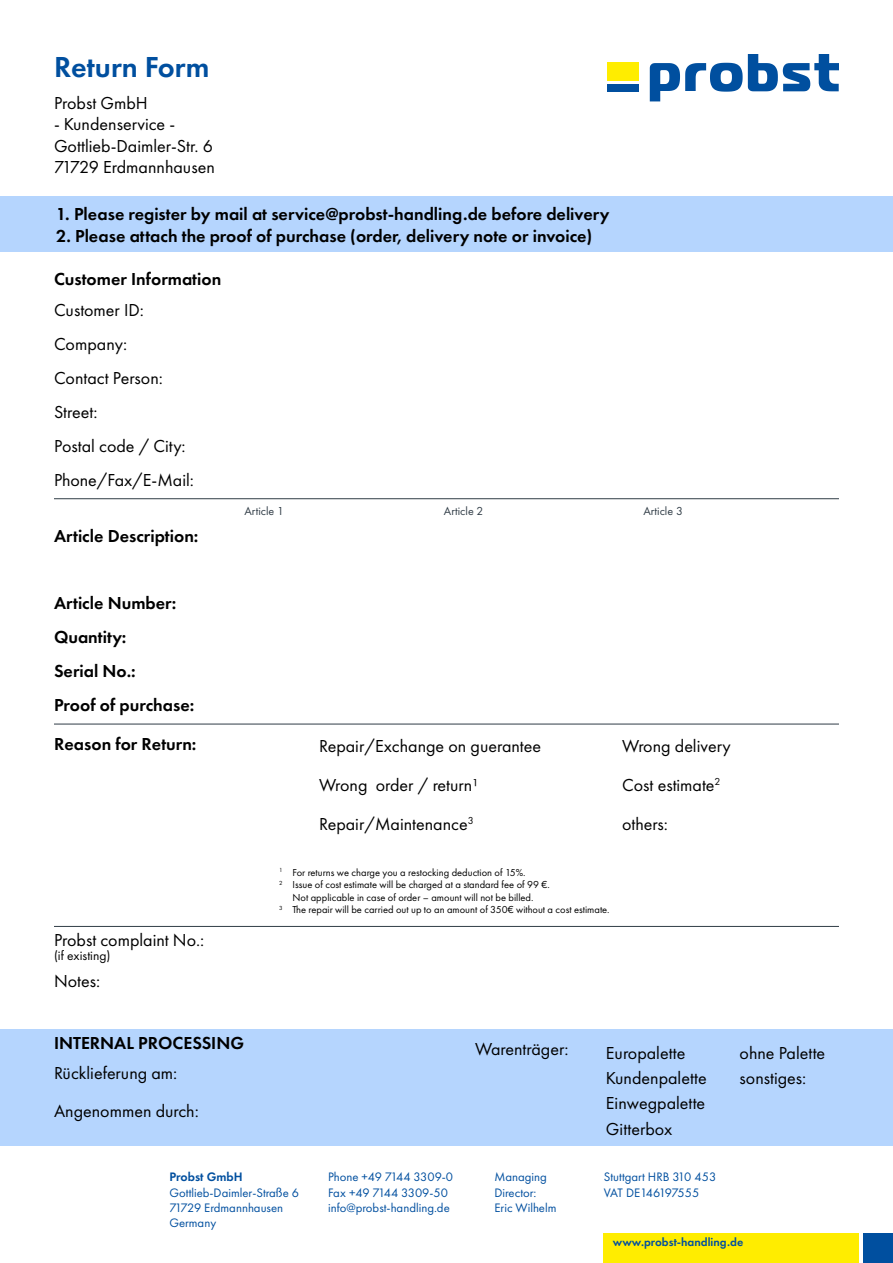
<style>
.page{position:relative;width:893px;height:1263px;background:#fff}
.page>*{position:absolute;margin:0;border:0;box-sizing:border-box;transform-origin:0 0}
.t1{font:600 30px "Futura PT";color:#004f9f}
.t2{font:18px/34px "Futura PT";color:#000}
.t3{font:600 18px/34px "Futura PT";color:#000}
.t4{font:13.5px "Futura PT";color:#000}
.t5{font:12.75px/15.3px "Futura PT";color:#004f9f}
.t6{font:600 12.75px "Futura PT";color:#004f9f}
.t7{font:12px "Futura PT";color:#303c46}
.t8{font:600 12px "Futura PT";color:#004f9f}
.t9{font:10.5px "Futura PT";color:#000}
</style>
<div class="page">
<div style="left:608px;top:63px;width:31px;height:18px;background:#ffed00"></div>
<svg style="left:650px;top:54px;width:189px;height:47px"></svg>
<div style="left:608px;top:84px;width:31px;height:7px;background:#004f9f"></div>
<div style="left:0;top:196px;width:893px;height:56px;background:#b5d5fe"></div>
<div style="left:604px;top:1233px;width:255px;height:30px;background:#ffed00"></div>
<div style="left:863px;top:1233px;width:30px;height:30px;background:#004f9f"></div>
<div style="left:0;top:1030px;width:893px;height:116px;background:#b5d5fe"></div>
<hr style="left:54px;top:724px;width:785px;height:1px;background:#303c46">
<hr style="left:54px;top:926px;width:785px;height:1px;background:#303c46">
<hr style="left:54px;top:498px;width:785px;height:1px;background:#303c46">
<h1 class="t1" style="left:54px;top:48px;width:157px">Return Form</h1>
<p class="t2" style="left:54px;top:86px;width:95px">Probst GmbH</p>
<p class="t2" style="left:54px;top:113px;width:162px;line-height:21.6px">- Kundenservice -<br>Gottlieb-Daimler-Str. 6<br>71729 Erdmannhausen</p>
<p class="t3" style="left:56px;top:197px;width:555px">1. Please register by mail at service@probst-handling.de before delivery</p>
<p class="t3" style="left:56px;top:219px;width:538px">2. Please attach the proof of purchase (order, delivery note or invoice)</p>
<p class="t3" style="left:54px;top:262px;width:169px">Customer Information</p>
<p class="t2" style="left:54px;top:293px;width:110px">Customer ID:<br>Company:<br>Contact Person:<br>Street:</p>
<p class="t2" style="left:54px;top:429px;width:141px">Postal code / City:<br>Phone/Fax/E-Mail:</p>
<p class="t3" style="left:54px;top:519px;width:146px">Article Description:</p>
<p class="t3" style="left:54px;top:586px;width:142px">Article Number:<br>Quantity:<br>Serial No.:<br>Proof of purchase:</p>
<p class="t3" style="left:54px;top:727px;width:144px">Reason for Return:</p>
<p class="t2" style="left:54px;top:923px;width:152px">Probst complaint No.:</p>
<p class="t4" style="left:54px;top:947px;width:58px">(if existing)</p>
<p class="t2" style="left:54px;top:964px;width:48px">Notes:</p>
<p class="t7" style="left:244px;top:503px;width:41px">Article 1</p>
<p class="t7" style="left:444px;top:503px;width:41px">Article 2</p>
<p class="t7" style="left:643px;top:503px;width:41px">Article 3</p>
<p class="t2" style="left:319px;top:728px;width:224px">Repair/Exchange on guerantee</p>
<p class="t2" style="left:622px;top:728px;width:110px">Wrong delivery</p>
<p class="t2" style="left:319px;top:768px;width:161px">Wrong order / return¹</p>
<p class="t2" style="left:622px;top:768px;width:100px">Cost estimate<sup>2</sup></p>
<p class="t2" style="left:319px;top:807px;width:156px">Repair/Maintenance<sup>3</sup></p>
<p class="t2" style="left:622px;top:807px;width:47px">others:</p>
<p class="t9" style="left:279px;top:866px;width:248px"><sup>1</sup> For returns we charge you a restocking deduction of 15%.</p>
<p class="t9" style="left:279px;top:878px;width:272px"><sup>2</sup> Issue of cost estimate will be charged at a standard fee of 99 €.</p>
<p class="t9" style="left:293px;top:891px;width:242px">Not applicable in case of order – amount will not be billed.</p>
<p class="t9" style="left:279px;top:904px;width:332px"><sup>3</sup> The repair will be carried out up to an amount of 350€ without a cost estimate.</p>
<p class="t3" style="left:54px;top:1025px;width:192px">INTERNAL PROCESSING</p>
<p class="t2" style="left:54px;top:1055px;width:125px">Rücklieferung am:</p>
<p class="t2" style="left:54px;top:1094px;width:146px">Angenommen durch:</p>
<p class="t6" style="left:169px;top:1169px;width:75px">Probst GmbH</p>
<p class="t5" style="left:169px;top:1184px;width:131px">Gottlieb-Daimler-Straße 6<br>71729 Erdmannhausen<br>Germany</p>
<p class="t2" style="left:475px;top:1031px;width:95px">Warenträger:</p>
<p class="t2" style="left:606px;top:1036px;width:81px">Europalette</p>
<p class="t2" style="left:740px;top:1036px;width:87px">ohne Palette</p>
<p class="t2" style="left:606px;top:1061px;width:102px">Kundenpalette</p>
<p class="t2" style="left:740px;top:1061px;width:68px">sonstiges:</p>
<p class="t2" style="left:606px;top:1090px;width:101px;line-height:25.5px">Einwegpalette<br>Gitterbox</p>
<p class="t5" style="left:328px;top:1169px;width:127px">Phone +49 7144 3309-0<br>Fax +49 7144 3309-50 info@probst-handling.de</p>
<p class="t5" style="left:494px;top:1169px;width:64px">Managing<br>Director:<br>Eric Wilhelm</p>
<p class="t5" style="left:604px;top:1169px;width:114px">Stuttgart HRB 310 453<br>VAT DE146197555</p>
<p class="t8" style="left:613px;top:1234px;width:132px">www.probst-handling.de</p>
</div>
